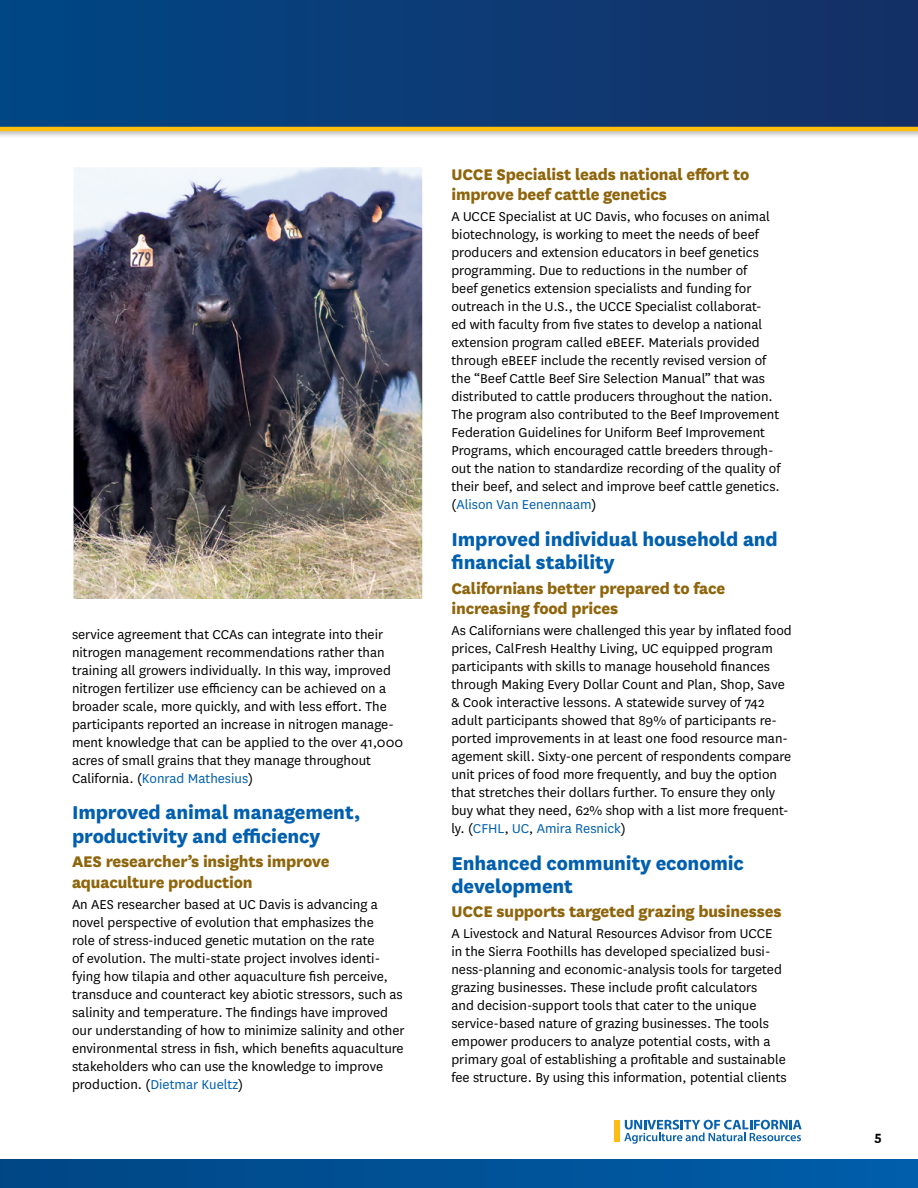
<style>
.page{position:relative;width:918px;height:1188px;background:#fff}
.page>*{position:absolute;margin:0;border:0;box-sizing:border-box;transform-origin:0 0}
.t1{font:800 21.75px/23.2px "National";letter-spacing:-.005em;color:#005fae}
.t2{font:800 18px/20.2px "National";letter-spacing:-.01em;color:#8e650b}
.t3{font:15px/18px "National";color:#000}
.t4{font:700 15px "National";color:#000}
.s1{color:#005fae}
</style>
<div class="page">
<svg style="left:624px;top:1120px;width:178px;height:24px"></svg>
<div style="left:615px;top:1120px;width:5px;height:22px;background:#fbbc15"></div>
<img style="left:75px;top:169px;width:346px;height:428px">
<div style="left:72px;top:166px;width:352px;height:434px;border:2px solid #fff"></div>
<div style="left:0;top:0;width:918px;height:128px;background:linear-gradient(to right,#004786,#163065)"></div>
<div style="left:0;top:1159px;width:918px;height:29px;background:#000;opacity:.2"></div>
<div style="left:0;top:1160px;width:918px;height:28px;background:linear-gradient(to right,#004684,#005eaa)"></div>
<div style="left:0;top:126px;width:918px;height:13px;background:#000;opacity:.2"></div>
<hr style="left:0;top:127px;width:918px;height:4px;background:#febe10">
<p class="t3" style="left:72px;top:624px;width:333px">service agreement that CCAs can integrate into their nitrogen management recommendations rather than training all growers individually. In this way, improved nitrogen fertilizer use efficiency can be achieved on a broader scale, more quickly, and with less effort. The participants reported an increase in nitrogen manage&shy;ment knowledge that can be applied to the over 41,000 acres of small grains that they manage throughout California. (<span class="s1">Konrad Mathesius</span>)</p>
<h3 class="t1" style="left:72px;top:799px;width:290px">Improved animal management, productivity and efficiency</h3>
<h4 class="t2" style="left:72px;top:850px;width:259px">AES researcher’s insights improve aquaculture production</h4>
<p class="t3" style="left:72px;top:894px;width:334px">An AES researcher based at UC Davis is advancing a novel perspective of evolution that emphasizes the<br>role of stress-induced genetic mutation on the rate<br>of evolution. The multi-state project involves identi&shy;fying how tilapia and other aquaculture fish perceive, transduce and counteract key abiotic stressors, such as salinity and temperature. The findings have improved our understanding of how to minimize salinity and other environmental stress in fish, which benefits aquaculture stakeholders who can use the knowledge to improve production. (<span class="s1">Dietmar Kueltz</span>)</p>
<h4 class="t2" style="left:451px;top:163px;width:299px">UCCE Specialist leads national effort to improve beef cattle genetics</h4>
<p class="t3" style="left:451px;top:207px;width:331px">A UCCE Specialist at UC Davis, who focuses on animal biotechnology, is working to meet the needs of beef producers and extension educators in beef genetics programming. Due to reductions in the number of<br>beef genetics extension specialists and funding for outreach in the U.S., the UCCE Specialist collaborat-<br>ed with faculty from five states to develop a national extension program called eBEEF. Materials provided through eBEEF include the recently revised version of the “Beef Cattle Beef Sire Selection Manual” that was distributed to cattle producers throughout the nation.<br>The program also contributed to the Beef Improvement Federation Guidelines for Uniform Beef Improvement Programs, which encouraged cattle breeders through&shy;out the nation to standardize recording of the quality of their beef, and select and improve beef cattle genetics. (<span class="s1">Alison Van Eenennaam</span>)</p>
<h3 class="t1" style="left:451px;top:526px;width:328px">Improved individual household and financial stability</h3>
<h4 class="t2" style="left:451px;top:577px;width:275px">Californians better prepared to face increasing food prices</h4>
<p class="t3" style="left:451px;top:621px;width:342px">As Californians were challenged this year by inflated food prices, CalFresh Healthy Living, UC equipped program participants with skills to manage household finances through Making Every Dollar Count and Plan, Shop, Save &amp; Cook interactive lessons. A statewide survey of 742 adult participants showed that 89% of participants re&shy;ported improvements in at least one food resource man&shy;agement skill. Sixty-one percent of respondents compare unit prices of food more frequently, and buy the option that stretches their dollars further. To ensure they only buy what they need, 62% shop with a list more frequent&shy;ly. (<span class="s1">CFHL</span>, <span class="s1">UC</span>, <span class="s1">Amira Resnick</span>)</p>
<h3 class="t1" style="left:451px;top:850px;width:294px">Enhanced community economic development</h3>
<h4 class="t2" style="left:451px;top:900px;width:332px">UCCE supports targeted grazing businesses</h4>
<p class="t3" style="left:451px;top:924px;width:337px">A Livestock and Natural Resources Advisor from UCCE in the Sierra Foothills has developed specialized busi&shy;ness-planning and economic-analysis tools for targeted grazing businesses. These include profit calculators<br>and decision-support tools that cater to the unique service-based nature of grazing businesses. The tools empower producers to analyze potential costs, with a primary goal of establishing a profitable and sustainable fee structure. By using this information, potential clients</p>
<p class="t4" style="left:875px;top:1126px;width:9px">5</p>
</div>
